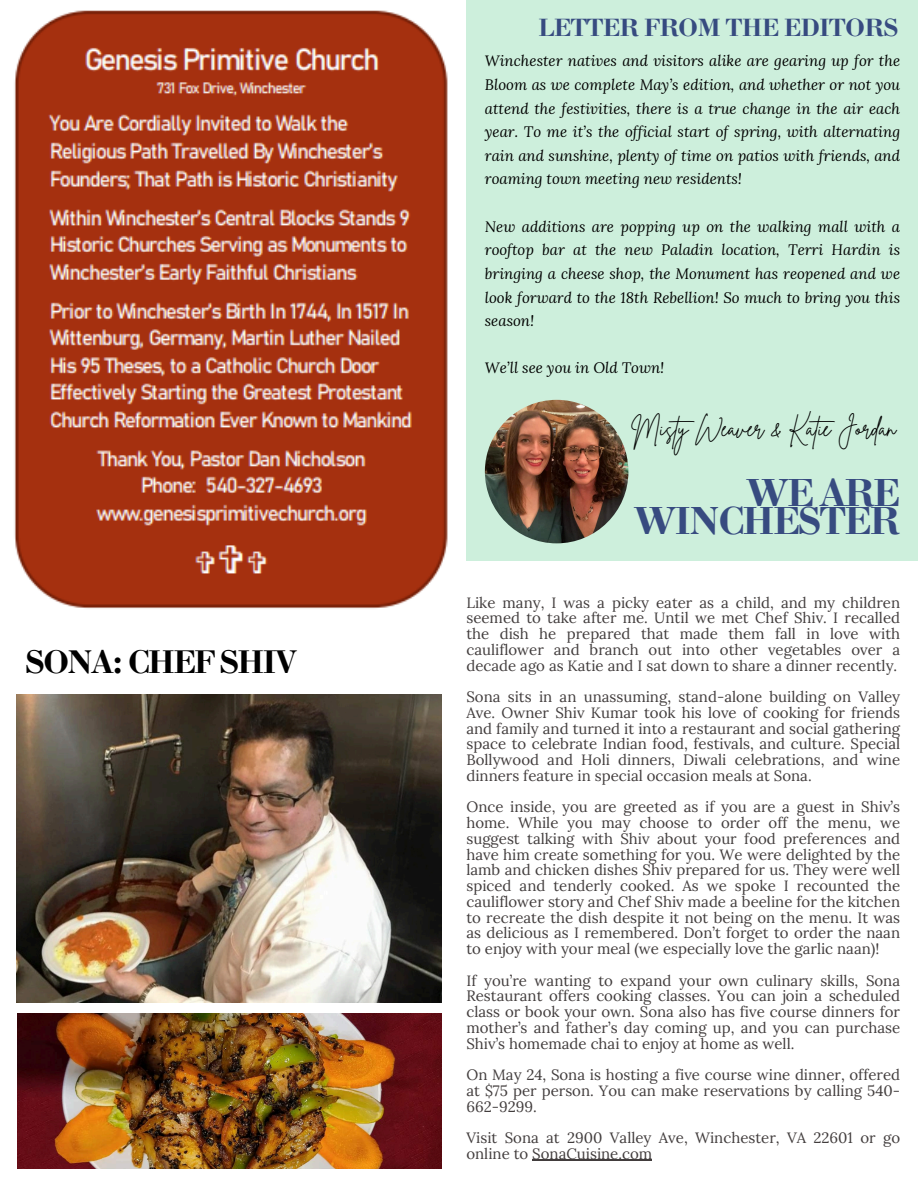
<style>
.page{position:relative;width:918px;height:1188px;background:#cdefdc}
.page>*{position:absolute;margin:0;border:0;box-sizing:border-box;transform-origin:0 0}
.t1{font:700 41.1px "Bodoni";letter-spacing:-.05em;color:#374b80}
.t2{font:700 34.5px "Bodoni";letter-spacing:-.06em;color:#000}
.t3{font:700 26.25px "Bodoni";letter-spacing:-.03em;color:#374b80}
.t4{font:22.95px "Brittany Signature";color:#000}
.t5{font:15px/15.8px "Lora";color:#423d3d;text-align:justify}
.t6{font:italic 15px/23.7px "Lora";color:#000;text-align:justify}
</style>
<div class="page">
<img style="left:485px;top:400px;width:143px;height:143px;border-radius:50%">
<div style="left:0;top:620px;width:918px;height:568px;background:#fff"></div>
<img style="left:0;top:0;width:466px;height:620px">
<div style="left:448px;top:561px;width:470px;height:627px;background:#fff"></div>
<img style="left:17px;top:694px;width:424px;height:308px">
<img style="left:17px;top:1014px;width:424px;height:155px">
<hr style="left:532px;top:1160px;width:120px;height:1px;background:#423d3d">
<h2 class="t2" style="left:25px;top:640px;width:274px">SONA: CHEF SHIV</h2>
<p class="t3" style="left:538px;top:11px;width:362px">LETTER FROM THE EDITORS</p>
<p class="t6" style="left:485px;top:49px;width:417px">Winchester natives and visitors alike are gearing up for the Bloom as we complete May’s edition, and whether or not you attend the festivities, there is a true change in the air each year. To me it’s the official start of spring, with alternating rain and sunshine, plenty of time on patios with friends, and roaming town meeting new residents!</p>
<p class="t6" style="left:485px;top:214px;width:417px">New additions are popping up on the walking mall with a rooftop bar at the new Paladin location, Terri Hardin is bringing a cheese shop, the Monument has reopened and we look forward to the 18th Rebellion! So much to bring you this season!</p>
<p class="t6" style="left:485px;top:356px;width:181px">We’ll see you in Old Town!</p>
<h4 class="t4" style="left:631px;top:414px;width:266px">Misty Weaver &amp; Katie Jordan</h4>
<h1 class="t1" style="left:746px;top:467px;width:156px">WE ARE</h1>
<h1 class="t1" style="left:634px;top:496px;width:268px">WINCHESTER</h1>
<p class="t5" style="left:466px;top:594px;width:435px">Like many, I was a picky eater as a child, and my children seemed to take after me. Until we met Chef Shiv. I recalled the dish he prepared that made them fall in love with cauliflower and branch out into other vegetables over a decade ago as Katie and I sat down to share a dinner recently.</p>
<p class="t5" style="left:466px;top:689px;width:435px">Sona sits in an unassuming, stand-alone building on Valley Ave. Owner Shiv Kumar took his love of cooking for friends and family and turned it into a restaurant and social gathering space to celebrate Indian food, festivals, and culture. Special Bollywood and Holi dinners, Diwali celebrations, and wine dinners feature in special occasion meals at Sona.</p>
<p class="t5" style="left:466px;top:799px;width:435px">Once inside, you are greeted as if you are a guest in Shiv’s home. While you may choose to order off the menu, we suggest talking with Shiv about your food preferences and have him create something for you. We were delighted by the lamb and chicken dishes Shiv prepared for us. They were well spiced and tenderly cooked. As we spoke I recounted the cauliflower story and Chef Shiv made a beeline for the kitchen to recreate the dish despite it not being on the menu. It was as delicious as I remembered. Don’t forget to order the naan to enjoy with your meal (we especially love the garlic naan)!</p>
<p class="t5" style="left:466px;top:972px;width:435px">If you’re wanting to expand your own culinary skills, Sona Restaurant offers cooking classes. You can join a scheduled class or book your own. Sona also has five course dinners for mother’s and father’s day coming up, and you can purchase Shiv’s homemade chai to enjoy at home as well.</p>
<p class="t5" style="left:466px;top:1067px;width:435px">On May 24, Sona is hosting a five course wine dinner, offered at $75 per person. You can make reservations by calling 540- 662-9299.</p>
<p class="t5" style="left:466px;top:1130px;width:435px">Visit Sona at 2900 Valley Ave, Winchester, VA 22601 or go online to SonaCuisine.com</p>
</div>
